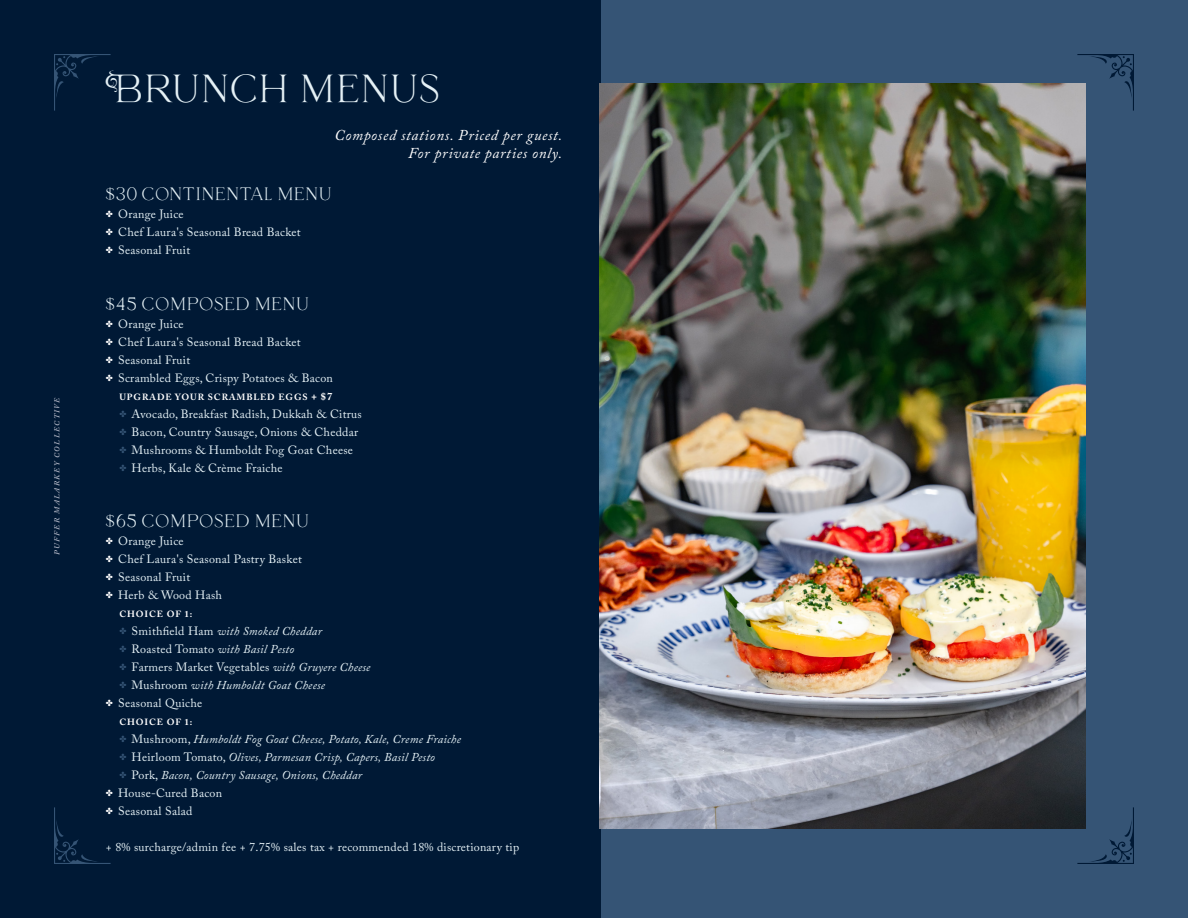
<style>
.page{position:relative;width:1188px;height:918px;background:#355475}
.page>*{position:absolute;margin:0;border:0;box-sizing:border-box;transform-origin:0 0}
.t1{font:36px "Berold";letter-spacing:.06em;color:#e5f1f6}
.t2{font:16.5px "Berold";letter-spacing:.06em;color:#e5f1f6}
.t3{font:italic 15px "Adobe Caslon Pro";letter-spacing:.05em;color:#fff}
.t4{font:12px "Adobe Caslon Pro";letter-spacing:.02em;color:#e5f1f6}
.t5{font:italic 12px "Adobe Caslon Pro";letter-spacing:.02em;color:#e5f1f6}
.t6{font:700 9px "Adobe Caslon Pro";letter-spacing:.105em;color:#fff}
.t7{font:italic 600 7.5px "Adobe Caslon Pro";letter-spacing:.185em;color:#b4b8c7}
.s1{color:#fff}
.s2{font-size:12px}
.s3{font-size:10.5px}
.s4{color:#355475}
.s5{font-style:normal}
.s6{font-style:italic}
</style>
<div class="page">
<div style="left:0;top:0;width:600px;height:918px;background:#001935"></div>
<svg style="left:1077px;top:54px;width:57px;height:57px"></svg>
<svg style="left:1077px;top:807px;width:57px;height:57px"></svg>
<svg style="left:54px;top:54px;width:57px;height:57px"></svg>
<svg style="left:54px;top:807px;width:57px;height:57px"></svg>
<img style="left:600px;top:83px;width:486px;height:746px">
<p class="t7" style="left:53px;top:555px;width:159px;rotate:-90deg">PUFFER MALARKEY COLLECTIVE</p>
<p class="t1" style="left:106px;top:69px;width:335px">BRUNCH MENUS</p>
<p class="t3" style="left:335px;top:126px;width:229px">Composed stations. Priced per guest.</p>
<p class="t3" style="left:408px;top:144px;width:156px">For private parties only.</p>
<p class="t2" style="left:106px;top:185px;width:227px">$30 CONTINENTAL MENU</p>
<p class="t4" style="left:106px;top:207px;width:79px"><span class="s1">✤</span> Orange Juice</p>
<p class="t4" style="left:106px;top:225px;width:196px"><span class="s1">✤</span> Chef Laura's Seasonal Bread Backet</p>
<p class="t4" style="left:106px;top:243px;width:86px"><span class="s1">✤</span> Seasonal Fruit</p>
<p class="t2" style="left:106px;top:294px;width:204px">$45 COMPOSED MENU</p>
<p class="t4" style="left:106px;top:316px;width:79px"><span class="s1">✤</span> Orange Juice</p>
<p class="t4" style="left:106px;top:334px;width:196px"><span class="s1">✤</span> Chef Laura's Seasonal Bread Backet</p>
<p class="t4" style="left:106px;top:352px;width:86px"><span class="s1">✤</span> Seasonal Fruit</p>
<p class="t4" style="left:106px;top:370px;width:229px"><span class="s1">✤</span> Scrambled Eggs, Crispy Potatoes &amp; Bacon</p>
<p class="t6" style="left:119px;top:391px;width:214px">UPGRADE YOUR SCRAMBLED EGGS <span class="s2">+</span> <span class="s3">$7</span></p>
<p class="t4" style="left:119px;top:406px;width:244px"><span class="s4">✤</span> Avocado, Breakfast Radish, Dukkah &amp; Citrus</p>
<p class="t4" style="left:119px;top:424px;width:240px"><span class="s4">✤</span> Bacon, Country Sausage, Onions &amp; Cheddar</p>
<p class="t4" style="left:119px;top:442px;width:235px"><span class="s4">✤</span> Mushrooms &amp; Humboldt Fog Goat Cheese</p>
<p class="t4" style="left:119px;top:460px;width:165px"><span class="s4">✤</span> Herbs, Kale &amp; Crème Fraiche</p>
<p class="t2" style="left:106px;top:512px;width:204px">$65 COMPOSED MENU</p>
<p class="t4" style="left:106px;top:534px;width:79px"><span class="s1">✤</span> Orange Juice</p>
<p class="t4" style="left:106px;top:552px;width:198px"><span class="s1">✤</span> Chef Laura's Seasonal Pastry Basket</p>
<p class="t4" style="left:106px;top:570px;width:86px"><span class="s1">✤</span> Seasonal Fruit</p>
<p class="t4" style="left:106px;top:588px;width:118px"><span class="s1">✤</span> Herb &amp; Wood Hash</p>
<p class="t6" style="left:119px;top:609px;width:75px">CHOICE OF 1:</p>
<p class="t5" style="left:119px;top:624px;width:204px"><span class="s4">✤</span> <span class="s5">Smithfield Ham</span> with Smoked Cheddar</p>
<p class="t5" style="left:119px;top:642px;width:176px"><span class="s4">✤</span> <span class="s5">Roasted Tomato</span> with Basil Pesto</p>
<p class="t4" style="left:119px;top:660px;width:253px"><span class="s4">✤</span> Farmers Market Vegetables <span class="s6">with Gruyere Cheese</span></p>
<p class="t5" style="left:119px;top:678px;width:207px"><span class="s4">✤</span> <span class="s5">Mushroom</span> with Humboldt Goat Cheese</p>
<p class="t4" style="left:106px;top:696px;width:98px"><span class="s1">✤</span> Seasonal Quiche</p>
<p class="t6" style="left:119px;top:717px;width:75px">CHOICE OF 1:</p>
<p class="t5" style="left:119px;top:732px;width:343px"><span class="s4">✤</span> <span class="s5">Mushroom,</span> Humboldt Fog Goat Cheese, Potato, Kale, Creme Fraiche</p>
<p class="t5" style="left:119px;top:750px;width:317px"><span class="s4">✤</span> <span class="s5">Heirloom Tomato,</span> Olives, Parmesan Crisp, Capers, Basil Pesto</p>
<p class="t5" style="left:119px;top:768px;width:244px"><span class="s4">✤</span> <span class="s5">Pork,</span> Bacon, Country Sausage, Onions, Cheddar</p>
<p class="t4" style="left:106px;top:786px;width:118px"><span class="s1">✤</span> House-Cured Bacon</p>
<p class="t4" style="left:106px;top:804px;width:88px"><span class="s1">✤</span> Seasonal Salad</p>
<p class="t4" style="left:106px;top:840px;width:415px">+ 8% surcharge/admin fee + 7.75% sales tax + recommended 18% discretionary tip</p>
</div>
